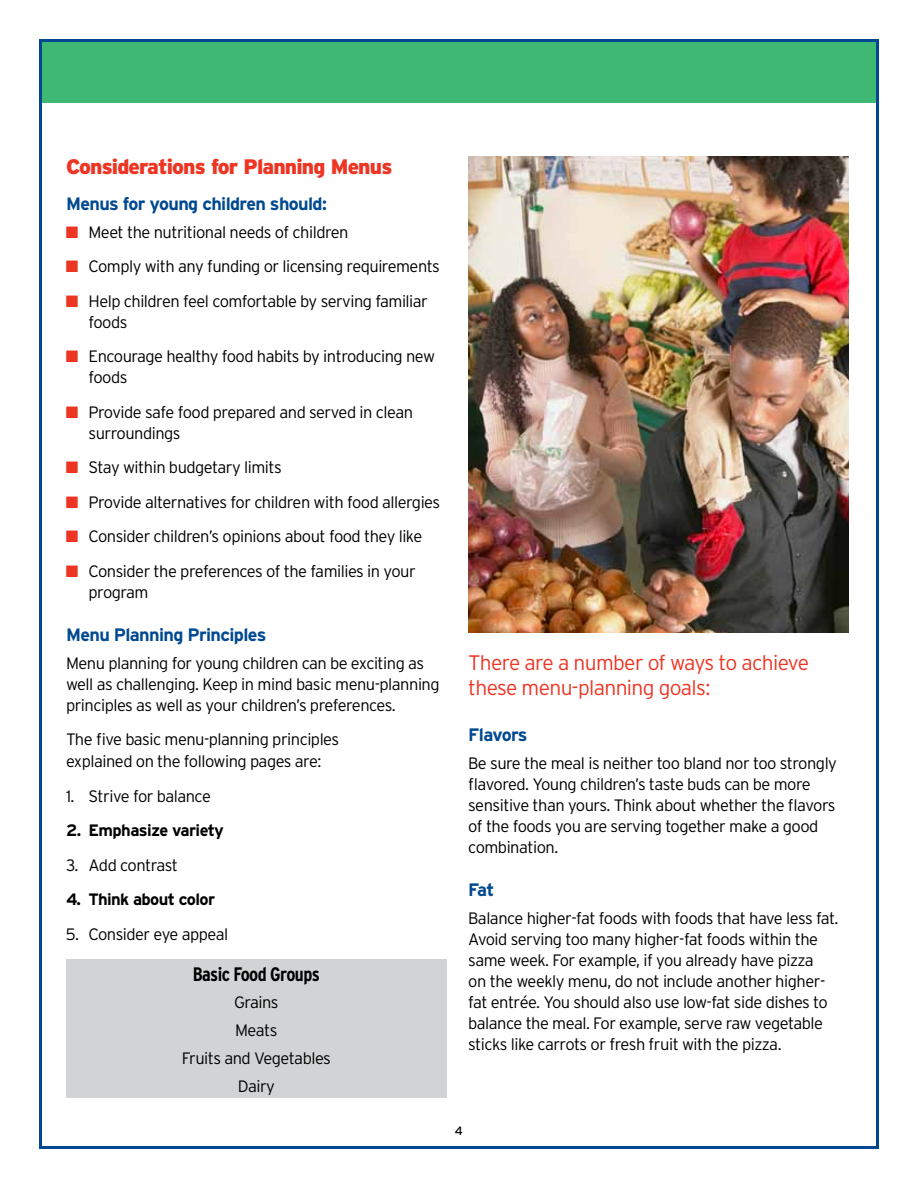
<style>
.page{position:relative;width:918px;height:1188px;background:#fff}
.page>*{position:absolute;margin:0;border:0;box-sizing:border-box;transform-origin:0 0}
.t1{font:300 21px/25.2px "Interstate";letter-spacing:-.03em;color:#ee3524}
.t2{font:900 21px "Interstate";letter-spacing:-.04em;color:#ee3524}
.t3{font:700 condensed 19.5px "Interstate";letter-spacing:-.03em;color:#000}
.t4{font:700 18px "Interstate";letter-spacing:-.035em;color:#004990}
.t5{font:300 16.5px/21px "Interstate";letter-spacing:-.03em;color:#000}
.t6{font:700 16.5px "Interstate";letter-spacing:-.035em;color:#000}
.t7{font:12px "Interstate";color:#000}
.s1{color:#ee3524}
</style>
<div class="page">
<div style="left:40px;top:39px;width:839px;height:63px;background:#3eb873"></div>
<div style="left:66px;top:959px;width:381px;height:139px;background:#d1d3d4"></div>
<img style="left:468px;top:157px;width:381px;height:476px">
<p class="t2" style="left:66px;top:154px;width:328px">Considerations for Planning Menus</p>
<p class="t4" style="left:66px;top:194px;width:262px">Menus for young children should:</p>
<p class="t5" style="left:66px;top:222px;width:284px"><span class="s1">■</span> Meet the nutritional needs of children</p>
<p class="t5" style="left:66px;top:256px;width:376px"><span class="s1">■</span> Comply with any funding or licensing requirements</p>
<p class="t5" style="left:88px;top:291px;width:341px;text-indent:-23px"><span class="s1">■</span> Help children feel comfortable by serving familiar foods</p>
<p class="t5" style="left:88px;top:346px;width:348px;text-indent:-23px"><span class="s1">■</span> Encourage healthy food habits by introducing new foods</p>
<p class="t5" style="left:88px;top:402px;width:326px;text-indent:-23px"><span class="s1">■</span> Provide safe food prepared and served in clean surroundings</p>
<p class="t5" style="left:66px;top:457px;width:217px"><span class="s1">■</span> Stay within budgetary limits</p>
<p class="t5" style="left:66px;top:492px;width:376px"><span class="s1">■</span> Provide alternatives for children with food allergies</p>
<p class="t5" style="left:66px;top:526px;width:358px"><span class="s1">■</span> Consider children’s opinions about food they like</p>
<p class="t5" style="left:88px;top:561px;width:329px;text-indent:-23px"><span class="s1">■</span> Consider the preferences of the families in your program</p>
<p class="t4" style="left:66px;top:625px;width:202px">Menu Planning Principles</p>
<p class="t5" style="left:66px;top:652px;width:375px">Menu planning for young children can be exciting as well as challenging. Keep in mind basic menu-planning principles as well as your children’s preferences.</p>
<p class="t5" style="left:66px;top:729px;width:275px;line-height:21.6px">The five basic menu-planning principles explained on the following pages are:</p>
<p class="t5" style="left:66px;top:785px;width:146px">1. Strive for balance</p>
<p class="t6" style="left:66px;top:821px;width:159px">2. Emphasize variety</p>
<p class="t5" style="left:66px;top:854px;width:113px">3. Add contrast</p>
<p class="t6" style="left:66px;top:890px;width:151px">4. Think about color</p>
<p class="t5" style="left:66px;top:923px;width:164px">5. Consider eye appeal</p>
<p class="t3" style="left:193px;top:963px;width:129px">Basic Food Groups</p>
<p class="t5" style="left:182px;top:989px;width:151px;line-height:27.8px;text-align:center">Grains<br>Meats<br>Fruits and Vegetables<br>Dairy</p>
<p class="t1" style="left:468px;top:650px;width:342px">There are a number of ways to achieve these menu-planning goals:</p>
<p class="t4" style="left:468px;top:725px;width:61px">Flavors</p>
<p class="t5" style="left:468px;top:752px;width:370px">Be sure the meal is neither too bland nor too strongly flavored. Young children’s taste buds can be more sensitive than yours. Think about whether the flavors of the foods you are serving together make a good combination.</p>
<p class="t4" style="left:468px;top:880px;width:28px">Fat</p>
<p class="t5" style="left:468px;top:907px;width:372px">Balance higher-fat foods with foods that have less fat.<br>Avoid serving too many higher-fat foods within the same week. For example, if you already have pizza<br>on the weekly menu, do not include another higher&shy;fat entrée. You should also use low-fat side dishes to balance the meal. For example, serve raw vegetable sticks like carrots or fresh fruit with the pizza.</p>
<p class="t7" style="left:455px;top:1124px;width:10px">4</p>
</div>
